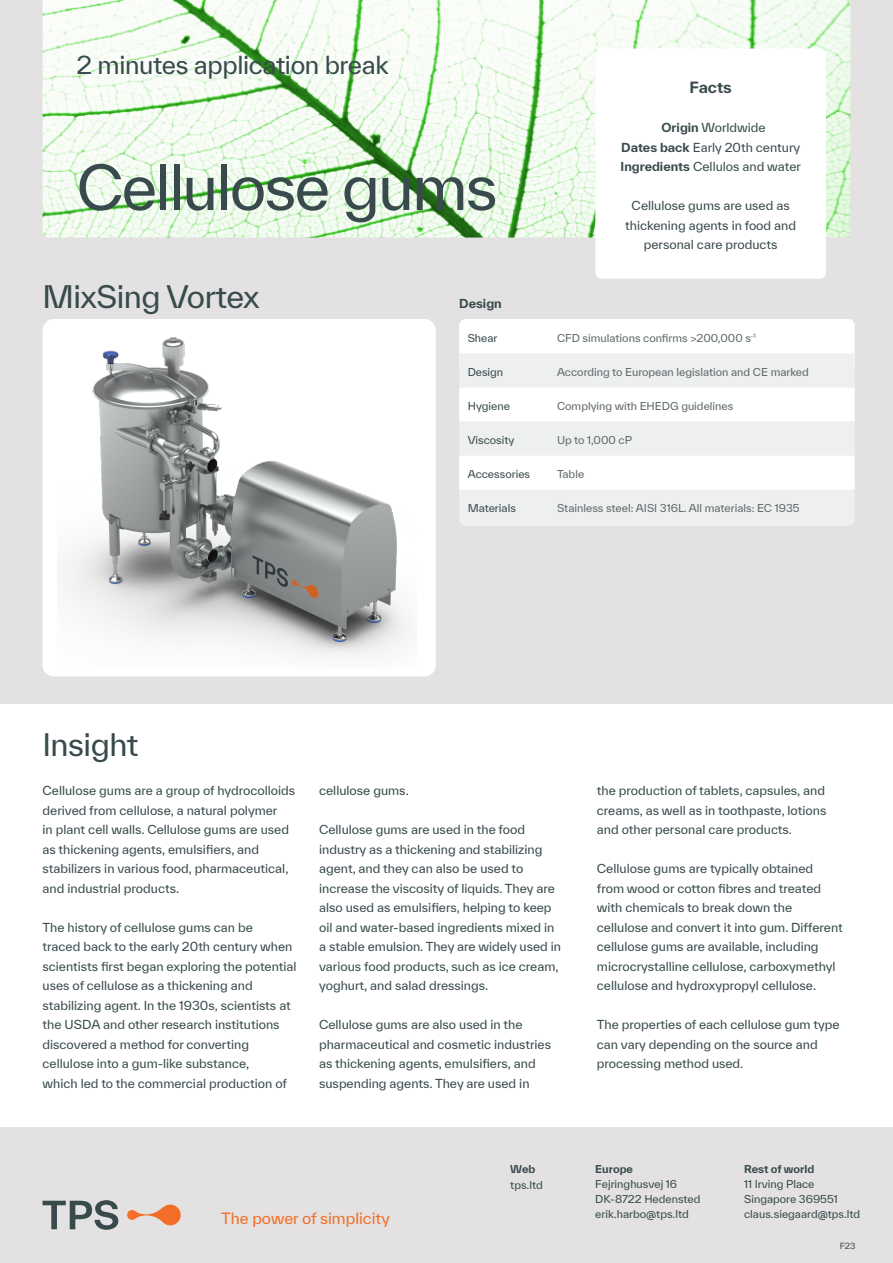
<style>
.page{position:relative;width:893px;height:1263px;background:#fff}
.page>*{position:absolute;margin:0;border:0;box-sizing:border-box;transform-origin:0 0}
.t1{font:60px "TWK Everett";letter-spacing:-.03em;color:#384a4c}
.t2{font:30px "TWK Everett";letter-spacing:-.015em;color:#384a4c}
.Sub_headling{font:24px "TWK Everett";letter-spacing:-.015em;color:#384a4c}
.t3{font:15px "TWK Everett";color:#f36e28}
.Body_copy_8pt{font:700 15px "TWK Everett";letter-spacing:-.005em;color:#384a4c}
.Body_copy_8pt-2{font:12px/19.5px "TWK Everett";color:#384a4c}
.t4{font:700 12px "TWK Everett";color:#384a4c}
.t5{font:10.5px "TWK Everett";color:#5e686a}
.t6{font:10.5px/15px "TWK Everett";color:#384a4c}
.t7{font:700 10.5px "TWK Everett";color:#384a4c}
.t8{font:8.25px "TWK Everett";color:#384a4c}
.s1{font-weight:700}
</style>
<div class="page">
<div style="left:0;top:1127px;width:893px;height:136px;background:#e3e1e2"></div>
<svg style="left:43px;top:1200px;width:75px;height:30px"></svg>
<svg style="left:127px;top:1204px;width:54px;height:21px"></svg>
<div style="left:0;top:0;width:893px;height:704px;background:#e3e1e2"></div>
<div style="left:43px;top:319px;width:393px;height:357px;background:#fff;border-radius:12px"></div>
<img style="left:57px;top:337px;width:352px;height:319px">
<div style="left:459px;top:319px;width:396px;height:55px;background:#fff;border-radius:6px"></div>
<div style="left:459px;top:477px;width:396px;height:49px;background:#eef0f0;border-radius:6px"></div>
<svg style="left:459px;top:353px;width:396px;height:136px"></svg>
<img style="left:43px;top:0;width:807px;height:238px">
<div style="left:595px;top:48px;width:231px;height:231px;background:#fff;border-radius:6px"></div>
<p class="Sub_headling" style="left:77px;top:48px;width:314px">2 minutes application break</p>
<p class="t1" style="left:77px;top:146px;width:423px">Cellulose gums</p>
<h2 class="t2" style="left:43px;top:275px;width:219px">MixSing Vortex</h2>
<p class="t4" style="left:459px;top:294px;width:44px">Design</p>
<p class="Body_copy_8pt" style="left:689px;top:77px;width:44px">Facts</p>
<p class="Body_copy_8pt-2" style="left:662px;top:118px;width:106px"><span class="s1">Origin</span> Worldwide</p>
<p class="Body_copy_8pt-2" style="left:621px;top:137px;width:180px"><span class="s1">Dates back</span> Early 20th century</p>
<p class="Body_copy_8pt-2" style="left:621px;top:157px;width:182px"><span class="s1">Ingredients</span> Cellulos and water</p>
<p class="Body_copy_8pt-2" style="left:625px;top:196px;width:172px;text-align:center">Cellulose gums are used as thickening agents in food and personal care products</p>
<p class="t6" style="left:468px;top:330px;width:31px">Shear</p>
<p class="t5" style="left:557px;top:330px;width:200px">CFD simulations confirms &gt;200,000 s<sup>-1</sup></p>
<p class="t6" style="left:468px;top:364px;width:37px">Design</p>
<p class="t5" style="left:557px;top:364px;width:253px">According to European legislation and CE marked</p>
<p class="t6" style="left:468px;top:398px;width:44px">Hygiene</p>
<p class="t5" style="left:557px;top:398px;width:178px">Complying with EHEDG guidelines</p>
<p class="t6" style="left:468px;top:432px;width:48px">Viscosity</p>
<p class="t5" style="left:557px;top:432px;width:76px">Up to 1,000 cP</p>
<p class="t6" style="left:468px;top:466px;width:64px">Accessories</p>
<p class="t5" style="left:557px;top:466px;width:29px">Table</p>
<p class="t6" style="left:468px;top:500px;width:50px">Materials</p>
<p class="t5" style="left:557px;top:500px;width:244px">Stainless steel: AISI 316L. All materials: EC 1935</p>
<h2 class="t2" style="left:43px;top:724px;width:98px">Insight</h2>
<p class="Body_copy_8pt-2" style="left:43px;top:781px;width:254px">Cellulose gums are a group of hydrocolloids derived from cellulose, a natural polymer<br>in plant cell walls. Cellulose gums are used as thickening agents, emulsifiers, and stabilizers in various food, pharmaceutical, and industrial products.</p>
<p class="Body_copy_8pt-2" style="left:43px;top:917px;width:256px">The history of cellulose gums can be<br>traced back to the early 20th century when scientists first began exploring the potential uses of cellulose as a thickening and stabilizing agent. In the 1930s, scientists at the USDA and other research institutions discovered a method for converting cellulose into a gum-like substance,<br>which led to the commercial production of</p>
<p class="Body_copy_8pt-2" style="left:319px;top:781px;width:91px">cellulose gums.</p>
<p class="Body_copy_8pt-2" style="left:319px;top:820px;width:244px">Cellulose gums are used in the food industry as a thickening and stabilizing agent, and they can also be used to increase the viscosity of liquids. They are also used as emulsifiers, helping to keep oil and water-based ingredients mixed in a stable emulsion. They are widely used in various food products, such as ice cream, yoghurt, and salad dressings.</p>
<p class="Body_copy_8pt-2" style="left:319px;top:1015px;width:233px">Cellulose gums are also used in the pharmaceutical and cosmetic industries as thickening agents, emulsifiers, and suspending agents. They are used in</p>
<p class="Body_copy_8pt-2" style="left:597px;top:781px;width:231px;text-align:justify">the production of tablets, capsules, and creams, as well as in toothpaste, lotions and other personal care products.</p>
<p class="Body_copy_8pt-2" style="left:597px;top:859px;width:247px">Cellulose gums are typically obtained from wood or cotton fibres and treated with chemicals to break down the cellulose and convert it into gum. Different cellulose gums are available, including microcrystalline cellulose, carboxymethyl cellulose and hydroxypropyl cellulose.</p>
<p class="Body_copy_8pt-2" style="left:597px;top:1015px;width:244px">The properties of each cellulose gum type can vary depending on the source and processing method used.</p>
<p class="t3" style="left:221px;top:1208px;width:170px">The power of simplicity</p>
<p class="t7" style="left:510px;top:1161px;width:27px">Web</p>
<p class="t6" style="left:510px;top:1177px;width:34px">tps.ltd</p>
<p class="t7" style="left:595px;top:1161px;width:39px">Europe</p>
<p class="t6" style="left:595px;top:1176px;width:107px">Fejringhusvej 16<br>DK-8722 Hedensted erik.harbo@tps.ltd</p>
<p class="t7" style="left:744px;top:1161px;width:72px">Rest of world</p>
<p class="t6" style="left:744px;top:1176px;width:118px">11 Irving Place<br>Singapore 369551 claus.siegaard@tps.ltd</p>
<p class="t8" style="left:840px;top:1240px;width:17px">F23</p>
</div>
